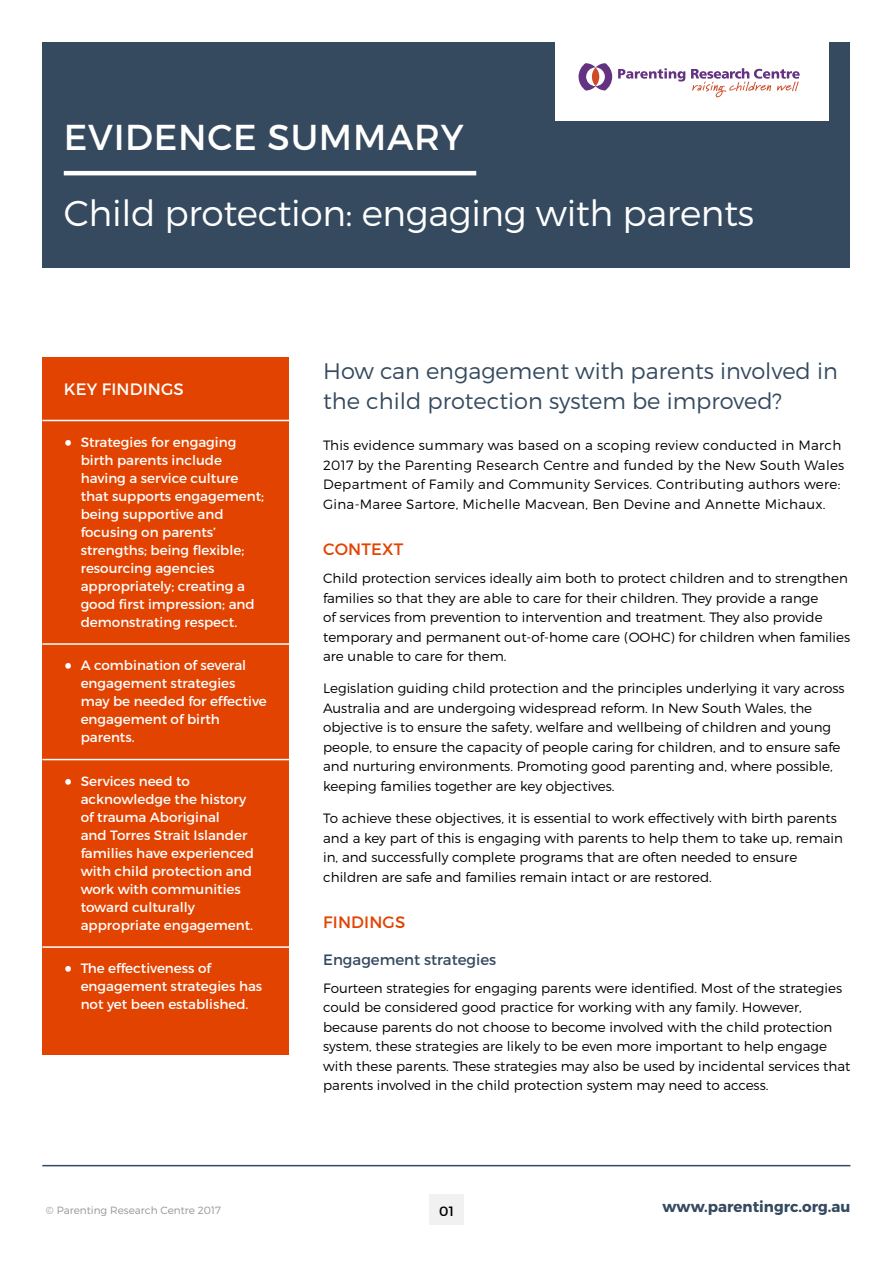
<style>
.page{position:relative;width:893px;height:1263px;background:#fff}
.page>*{position:absolute;margin:0;border:0;box-sizing:border-box;transform-origin:0 0}
.t1{font:300 36px "Montserrat";letter-spacing:-.01em;color:#fff}
.t2{font:36px "Montserrat";letter-spacing:.02em;color:#fff}
.t3{font:300 22.5px/30px "Montserrat";color:#354a5f}
.t4{font:16.5px "Montserrat";letter-spacing:.01em;color:#e24301}
.t5{font:16.5px "Montserrat";letter-spacing:.01em;color:#fff}
.t6{font:700 15px "Montserrat";color:#354a5f}
.t7{font:15px "Montserrat";color:#354a5f}
.bodytext{font:300 13.5px/19.5px "Montserrat";color:#000}
.t8{font:13.5px/18px "Montserrat";color:#fff}
.bodytext-2{font:300 13.5px/19.5px "Montserrat";letter-spacing:.02em;color:#000}
.bodytext-3{font:13.5px "Montserrat";color:#000}
.t9{font:300 10.5px "Montserrat";color:#939598}
</style>
<div class="page">
<div style="left:429px;top:1194px;width:34px;height:31px;background:#f1f1f2"></div>
<hr style="left:42px;top:1165px;width:808px;height:1px;background:#354a5f">
<div style="left:43px;top:43px;width:807px;height:225px;background:#354a5f"></div>
<hr style="left:64px;top:171px;width:412px;height:4px;background:#fff">
<div style="left:555px;top:35px;width:274px;height:86px;background:#fff"></div>
<svg style="left:618px;top:68px;width:67px;height:14px"></svg>
<svg style="left:691px;top:68px;width:109px;height:29px"></svg>
<svg style="left:579px;top:63px;width:33px;height:28px"></svg>
<svg style="left:586px;top:67px;width:19px;height:19px"></svg>
<div style="left:592px;top:67px;width:7px;height:19px;background:#cf4a28;border-radius:50%"></div>
<div style="left:42px;top:357px;width:247px;height:697px;background:#e24301"></div>
<hr style="left:42px;top:420px;width:247px;height:1px;background:#fff">
<hr style="left:42px;top:643px;width:247px;height:2px;background:#fff">
<hr style="left:42px;top:759px;width:247px;height:1px;background:#fff">
<hr style="left:42px;top:946px;width:247px;height:2px;background:#fff">
<h1 class="t2" style="left:64px;top:115px;width:401px">EVIDENCE SUMMARY</h1>
<h1 class="t1" style="left:64px;top:191px;width:692px">Child protection: engaging with parents</h1>
<p class="t5" style="left:64px;top:379px;width:122px">KEY FINDINGS</p>
<p class="t8" style="left:81px;top:433px;width:185px;text-indent:-17px">• Strategies for engaging birth parents include having a service culture that supports engagement; being supportive and focusing on parents’ strengths; being flexible; resourcing agencies appropriately; creating a good first impression; and demonstrating respect.</p>
<p class="t8" style="left:81px;top:656px;width:188px;text-indent:-17px">• A combination of several engagement strategies may be needed for effective engagement of birth parents.</p>
<p class="t8" style="left:81px;top:772px;width:175px;text-indent:-17px">• Services need to acknowledge the history of trauma Aboriginal<br>and Torres Strait Islander families have experienced with child protection and work with communities toward culturally appropriate engagement.</p>
<p class="t8" style="left:81px;top:959px;width:183px;text-indent:-17px">• The effectiveness of engagement strategies has not yet been established.</p>
<p class="t9" style="left:46px;top:1204px;width:176px">© Parenting Research Centre 2017</p>
<h2 class="t3" style="left:323px;top:356px;width:516px">How can engagement with parents involved in the child protection system be improved?</h2>
<p class="bodytext-2" style="left:323px;top:435px;width:523px">This evidence summary was based on a scoping review conducted in March 2017 by the Parenting Research Centre and funded by the New South Wales Department of Family and Community Services. Contributing authors were:<br>Gina-Maree Sartore, Michelle Macvean, Ben Devine and Annette Michaux.</p>
<h3 class="t4" style="left:323px;top:539px;width:82px">CONTEXT</h3>
<p class="bodytext" style="left:323px;top:568px;width:529px">Child protection services ideally aim both to protect children and to strengthen families so that they are able to care for their children. They provide a range<br>of services from prevention to intervention and treatment. They also provide temporary and permanent out-of-home care (OOHC) for children when families are unable to care for them.</p>
<p class="bodytext" style="left:323px;top:678px;width:523px">Legislation guiding child protection and the principles underlying it vary across Australia and are undergoing widespread reform. In New South Wales, the objective is to ensure the safety, welfare and wellbeing of children and young people, to ensure the capacity of people caring for children, and to ensure safe and nurturing environments. Promoting good parenting and, where possible, keeping families together are key objectives.</p>
<p class="bodytext" style="left:323px;top:808px;width:521px">To achieve these objectives, it is essential to work effectively with birth parents and a key part of this is engaging with parents to help them to take up, remain in, and successfully complete programs that are often needed to ensure children are safe and families remain intact or are restored.</p>
<h3 class="t4" style="left:323px;top:912px;width:84px">FINDINGS</h3>
<h4 class="t7" style="left:323px;top:950px;width:175px">Engagement strategies</h4>
<p class="bodytext" style="left:323px;top:978px;width:529px">Fourteen strategies for engaging parents were identified. Most of the strategies could be considered good practice for working with any family. However, because parents do not choose to become involved with the child protection system, these strategies are likely to be even more important to help engage with these parents. These strategies may also be used by incidental services that parents involved in the child protection system may need to access.</p>
<p class="bodytext-3" style="left:439px;top:1203px;width:16px">01</p>
<p class="t6" style="left:663px;top:1197px;width:189px">www.parentingrc.org.au</p>
</div>
